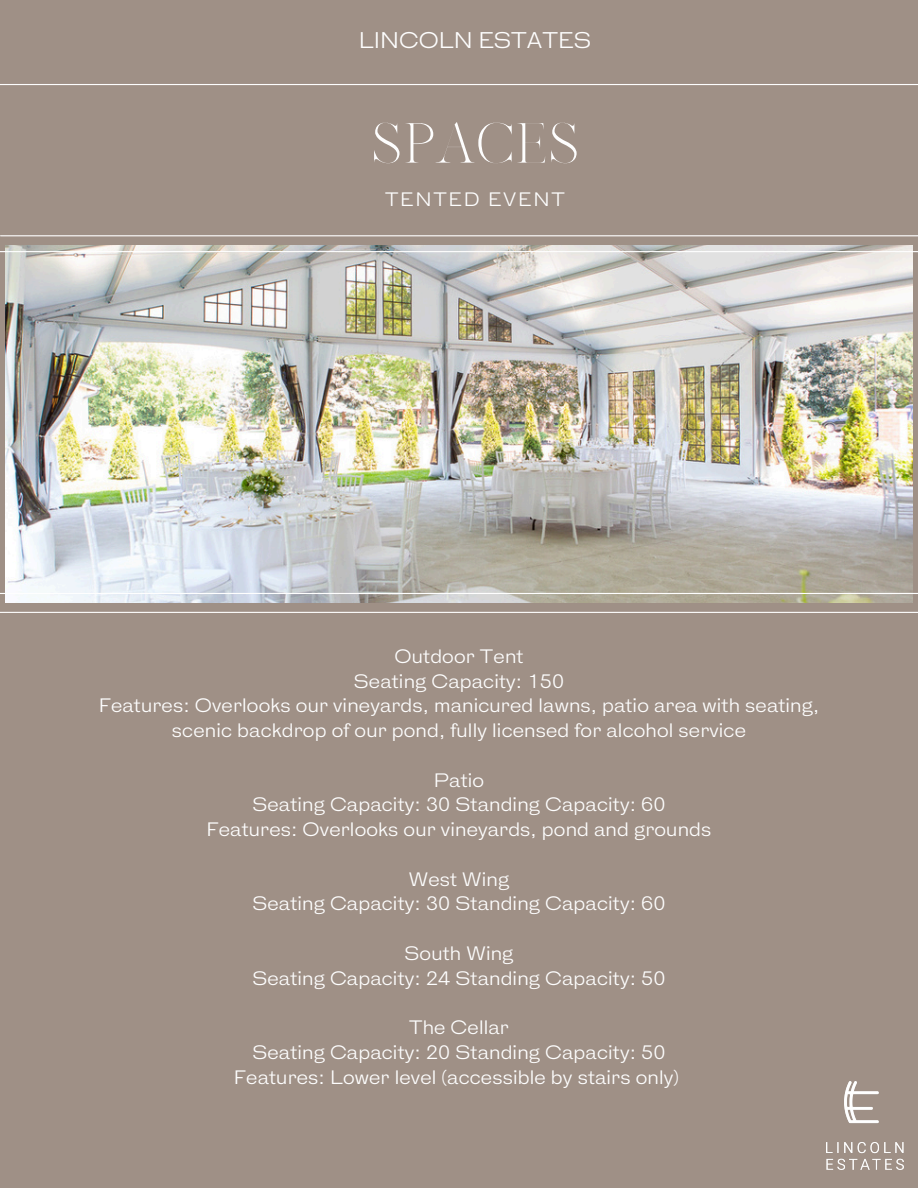
<style>
.page{position:relative;width:918px;height:1188px;background:#9f9086}
.page>*{position:absolute;margin:0;border:0;box-sizing:border-box;transform-origin:0 0}
.t1{font:300 53.85px "Sharis";color:#fefefe}
.t2{font:21.45px "HK Gothic";color:#fefefe}
.t3{font:18.3px/24.8px "HK Gothic";letter-spacing:.01em;color:#fefefe;text-align:center}
.t4{font:18.3px "HK Gothic";letter-spacing:.1em;color:#fefefe}
</style>
<div class="page">
<img style="left:6px;top:245px;width:906px;height:357px">
<hr style="left:0;top:251px;width:918px;height:1px;background:#fefefe">
<hr style="left:0;top:612px;width:918px;height:1px;background:#fefefe">
<hr style="left:1px;top:235px;width:917px;height:1px;background:#fefefe">
<hr style="left:0;top:593px;width:918px;height:1px;background:#fefefe">
<hr style="left:0;top:84px;width:918px;height:1px;background:#fefefe">
<img style="left:826px;top:1082px;width:78px;height:87px">
<p class="t2" style="left:359px;top:28px;width:234px">LINCOLN ESTATES</p>
<h2 class="t1" style="left:371px;top:111px;width:209px">SPACES</h2>
<p class="t4" style="left:385px;top:189px;width:181px">TENTED EVENT</p>
<p class="t3" style="left:395px;top:645px;width:130px">Outdoor Tent</p>
<h1 class="t3" style="left:354px;top:670px;width:212px">Seating Capacity: 150</h1>
<h3 class="t3" style="left:99px;top:695px;width:722px">Features: Overlooks our vineyards, manicured lawns, patio area with seating, scenic backdrop of our pond, fully licensed for alcohol service</h3>
<p class="t3" style="left:434px;top:769px;width:52px">Patio</p>
<p class="t3" style="left:252px;top:794px;width:415px">Seating Capacity: 30 Standing Capacity: 60</p>
<p class="t3" style="left:207px;top:818px;width:506px">Features: Overlooks our vineyards, pond and grounds</p>
<p class="t3" style="left:409px;top:868px;width:102px">West Wing</p>
<p class="t3" style="left:252px;top:893px;width:415px">Seating Capacity: 30 Standing Capacity: 60</p>
<p class="t3" style="left:405px;top:942px;width:110px">South Wing</p>
<p class="t3" style="left:252px;top:967px;width:415px">Seating Capacity: 24 Standing Capacity: 50</p>
<p class="t3" style="left:409px;top:1016px;width:101px">The Cellar</p>
<p class="t3" style="left:252px;top:1041px;width:415px">Seating Capacity: 20 Standing Capacity: 50</p>
<p class="t3" style="left:234px;top:1066px;width:447px">Features: Lower level (accessible by stairs only)</p>
</div>
